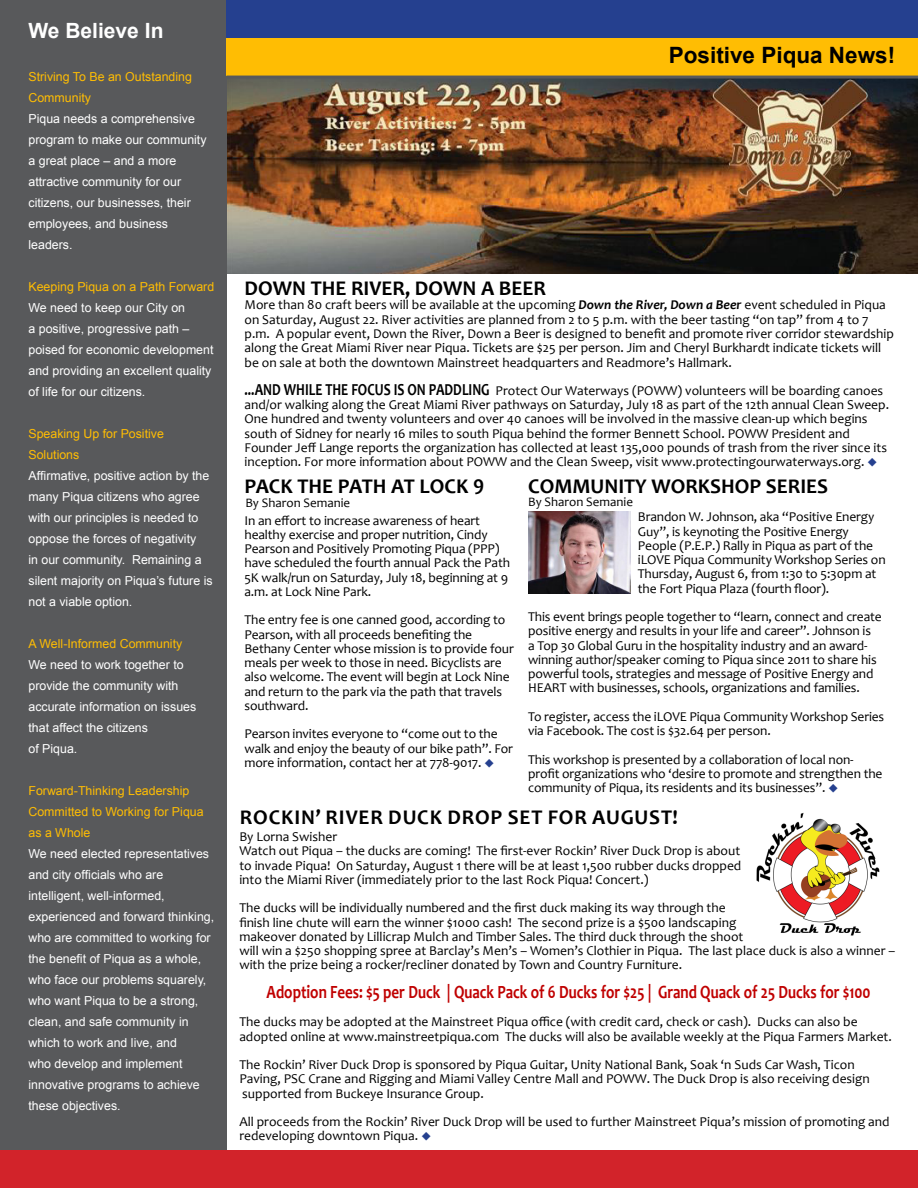
<style>
.page{position:relative;width:918px;height:1188px;background:#fff}
.page>*{position:absolute;margin:0;border:0;box-sizing:border-box;transform-origin:0 0}
.t1{font:700 22.5px "Arial";color:#000}
.t2{font:700 21px "Candara";color:#000}
.t3{font:700 21px "Candara";letter-spacing:.04em;color:#000}
.t4{font:700 21px "Arial";color:#fff}
.t5{font:700 18.75px "Candara";color:#c00000;scale:.8 1}
.t6{font:13.5px/14.2px "Candara";color:#000}
.t7{font:12.9px "Candara";color:#000}
.t8{font:12.3px/21px "Arial";color:#fff}
.t9{font:12.3px/21px "Arial";color:#ffbd03}
.s1{font-weight:700;font-style:italic}
.s2{font-weight:700;font-size:16.8px}
.s3{color:#25408f}
</style>
<div class="page">
<img style="left:226px;top:79px;width:692px;height:194px">
<div style="left:0;top:0;width:226px;height:1188px;background:#58595b"></div>
<div style="left:226px;top:0;width:692px;height:37px;background:#25408f"></div>
<div style="left:0;top:1151px;width:918px;height:37px;background:#d2232a"></div>
<div style="left:226px;top:38px;width:692px;height:38px;background:#ffbd03"></div>
<hr style="left:226px;top:76px;width:692px;height:3px;background:#58595b">
<img style="left:756px;top:813px;width:124px;height:123px">
<img style="left:528px;top:512px;width:102px;height:82px">
<h2 class="t4" style="left:28px;top:16px;width:137px">We Believe In</h2>
<p class="t9" style="left:28px;top:66px;width:165px">Striving To Be an Outstanding<br>Community</p>
<p class="t8" style="left:28px;top:108px;width:180px">Piqua needs a comprehensive program to make our community a great place – and a more attractive community for our citizens, our businesses, their employees, and business leaders.</p>
<p class="t9" style="left:28px;top:276px;width:187px">Keeping Piqua on a Path Forward</p>
<p class="t8" style="left:28px;top:297px;width:187px">We need to keep our City on<br>a positive, progressive path – poised for economic development and providing an excellent quality of life for our citizens.</p>
<p class="t9" style="left:28px;top:423px;width:137px">Speaking Up for Positive<br>Solutions</p>
<p class="t8" style="left:28px;top:465px;width:186px">Affirmative, positive action by the many Piqua citizens who agree with our principles is needed to oppose the forces of negativity<br>in our community. Remaining a silent majority on Piqua’s future is not a viable option.</p>
<p class="t9" style="left:28px;top:633px;width:155px">A Well-Informed Community</p>
<p class="t8" style="left:28px;top:654px;width:169px">We need to work together to provide the community with accurate information on issues that affect the citizens<br>of Piqua.</p>
<p class="t9" style="left:28px;top:780px;width:177px">Forward-Thinking Leadership<br>Committed to Working for Piqua as a Whole</p>
<p class="t8" style="left:28px;top:843px;width:187px">We need elected representatives and city officials who are intelligent, well-informed, experienced and forward thinking, who are committed to working for the benefit of Piqua as a whole, who face our problems squarely, who want Piqua to be a strong, clean, and safe community in which to work and live, and<br>who develop and implement innovative programs to achieve these objectives.</p>
<h1 class="t1" style="left:669px;top:40px;width:228px">Positive Piqua News!</h1>
<h2 class="t2" style="left:244px;top:275px;width:303px">DOWN THE RIVER, DOWN A BEER</h2>
<p class="t6" style="left:244px;top:298px;width:651px">More than 80 craft beers will be available at the upcoming <span class="s1">Down the River, Down a Beer</span> event scheduled in Piqua on Saturday, August 22. River activities are planned from 2 to 5 p.m. with the beer tasting “on tap” from 4 to 7 p.m. A popular event, Down the River, Down a Beer is designed to benefit and promote river corridor stewardship along the Great Miami River near Piqua. Tickets are $25 per person. Jim and Cheryl Burkhardt indicate tickets will be on sale at both the downtown Mainstreet headquarters and Readmore’s Hallmark.</p>
<p class="t6" style="left:244px;top:383px;width:646px"><span class="s2">...AND WHILE THE FOCUS IS ON PADDLING</span> Protect Our Waterways (POWW) volunteers will be boarding canoes and/or walking along the Great Miami River pathways on Saturday, July 18 as part of the 12th annual Clean Sweep.<br>One hundred and twenty volunteers and over 40 canoes will be involved in the massive clean-up which begins south of Sidney for nearly 16 miles to south Piqua behind the former Bennett School. POWW President and Founder Jeff Lange reports the organization has collected at least 135,000 pounds of trash from the river since its inception. For more information about POWW and the Clean Sweep, visit www.protectingourwaterways.org. <span class="s3">◆</span></p>
<h2 class="t2" style="left:244px;top:473px;width:241px">PACK THE PATH AT LOCK 9</h2>
<p class="t7" style="left:245px;top:495px;width:106px">By Sharon Semanie</p>
<h2 class="t2" style="left:528px;top:473px;width:302px">COMMUNITY WORKSHOP SERIES</h2>
<p class="t6" style="left:638px;top:510px;width:249px">Brandon W. Johnson, aka “Positive Energy Guy”, is keynoting the Positive Energy People (P.E.P.) Rally in Piqua as part of the iLOVE Piqua Community Workshop Series on Thursday, August 6, from 1:30 to 5:30pm at the Fort Piqua Plaza (fourth floor).</p>
<p class="t6" style="left:528px;top:610px;width:355px">This event brings people together to “learn, connect and create positive energy and results in your life and career”. Johnson is<br>a Top 30 Global Guru in the hospitality industry and an award&shy;winning author/speaker coming to Piqua since 2011 to share his powerful tools, strategies and message of Positive Energy and HEART with businesses, schools, organizations and families.</p>
<p class="t6" style="left:528px;top:709px;width:358px">To register, access the iLOVE Piqua Community Workshop Series via Facebook. The cost is $32.64 per person.</p>
<p class="t6" style="left:528px;top:752px;width:356px">This workshop is presented by a collaboration of local non&shy;profit organizations who ‘desire to promote and strengthen the community of Piqua, its residents and its businesses”. <span class="s3">◆</span></p>
<p class="t7" style="left:528px;top:494px;width:106px">By Sharon Semanie</p>
<p class="t6" style="left:244px;top:513px;width:267px">In an effort to increase awareness of heart healthy exercise and proper nutrition, Cindy Pearson and Positively Promoting Piqua (PPP) have scheduled the fourth annual Pack the Path 5K walk/run on Saturday, July 18, beginning at 9 a.m. at Lock Nine Park.</p>
<p class="t6" style="left:244px;top:613px;width:271px">The entry fee is one canned good, according to Pearson, with all proceeds benefiting the Bethany Center whose mission is to provide four meals per week to those in need. Bicyclists are also welcome. The event will begin at Lock Nine and return to the park via the path that travels southward.</p>
<p class="t6" style="left:244px;top:727px;width:270px">Pearson invites everyone to “come out to the walk and enjoy the beauty of our bike path”. For more information, contact her at 778-9017. <span class="s3">◆</span></p>
<h2 class="t3" style="left:240px;top:804px;width:440px">ROCKIN’ RIVER DUCK DROP SET FOR AUGUST!</h2>
<p class="t6" style="left:239px;top:830px;width:504px">By Lorna Swisher<br>Watch out Piqua – the ducks are coming! The first-ever Rockin’ River Duck Drop is about to invade Piqua! On Saturday, August 1 there will be at least 1,500 rubber ducks dropped into the Miami River (immediately prior to the last Rock Piqua! Concert.)</p>
<p class="t6" style="left:239px;top:901px;width:657px">The ducks will be individually numbered and the first duck making its way through the<br>finish line chute will earn the winner $1000 cash! The second prize is a $500 landscaping<br>makeover donated by Lillicrap Mulch and Timber Sales. The third duck through the shoot<br>will win a $250 shopping spree at Barclay’s Men’s – Women’s Clothier in Piqua. The last place duck is also a winner – with the prize being a rocker/recliner donated by Town and Country Furniture.</p>
<h3 class="t5" style="left:267px;top:980px;width:756px">Adoption Fees: $5 per Duck | Quack Pack of 6 Ducks for $25 | Grand Quack of 25 Ducks for $100</h3>
<p class="t6" style="left:239px;top:1015px;width:654px">The ducks may be adopted at the Mainstreet Piqua office (with credit card, check or cash). Ducks can also be adopted online at www.mainstreetpiqua.com The ducks will also be available weekly at the Piqua Farmers Market.</p>
<p class="t6" style="left:239px;top:1058px;width:632px">The Rockin’ River Duck Drop is sponsored by Piqua Guitar, Unity National Bank, Soak ‘n Suds Car Wash, Ticon<br>Paving, PSC Crane and Rigging and Miami Valley Centre Mall and POWW. The Duck Drop is also receiving design supported from Buckeye Insurance Group.</p>
<p class="t6" style="left:239px;top:1115px;width:652px">All proceeds from the Rockin’ River Duck Drop will be used to further Mainstreet Piqua’s mission of promoting and redeveloping downtown Piqua. <span class="s3">◆</span></p>
</div>
